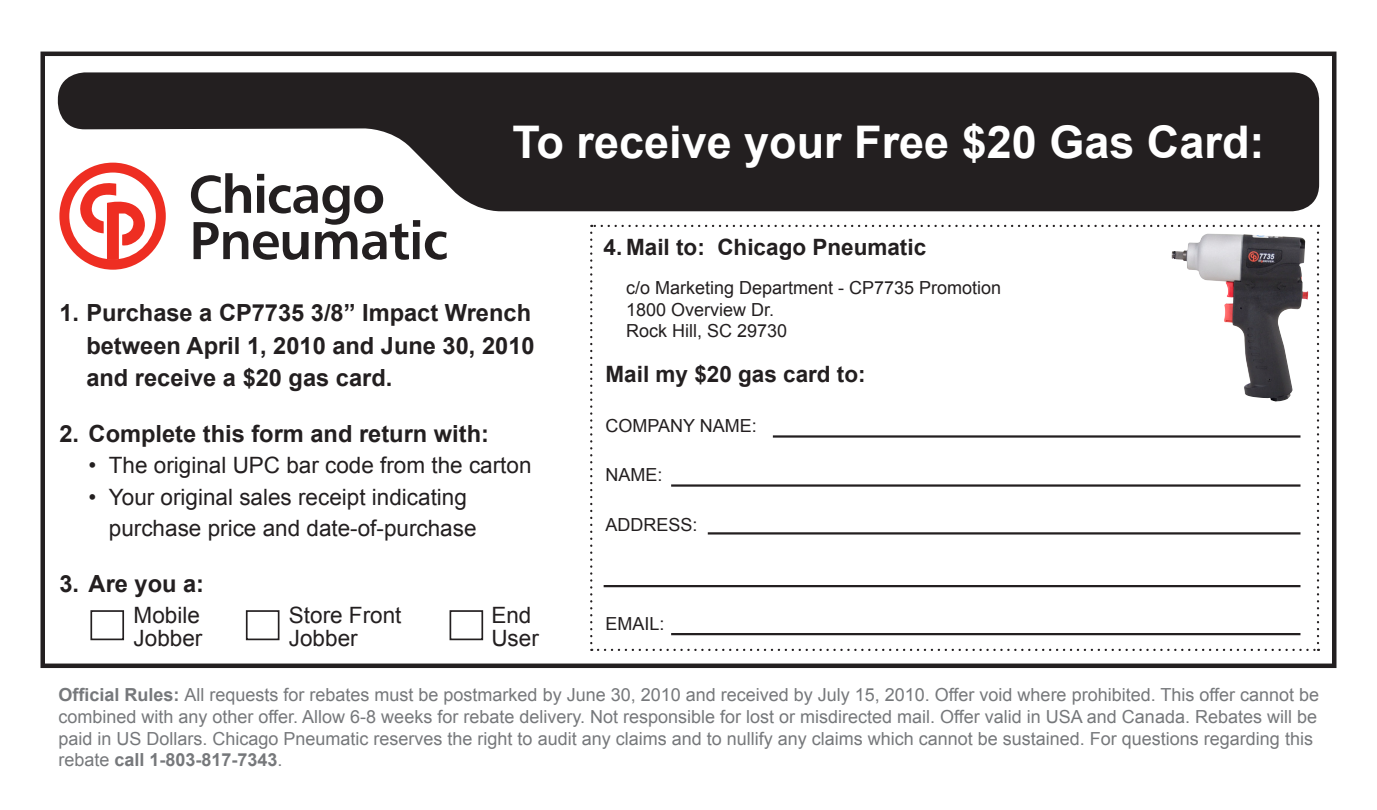
<style>
.page{position:relative;width:1377px;height:810px;background:#fff}
.page>*{position:absolute;margin:0;border:0;box-sizing:border-box;transform-origin:0 0}
.t1{font:700 45px "Arial";color:#fff}
.t2{font:700 23.62px/32.9px "Arial";color:#231f20}
.t3{font:22.5px/31.5px "Arial";color:#231f20}
.t4{font:700 22.5px "Arial";color:#231f20}
.t5{font:18px/21.6px "Arial";color:#76787b}
.t6{font:18px "Arial";color:#231f20}
.s1{font-weight:700}
</style>
<div class="page">
<div style="left:40px;top:52px;width:1296px;height:616px;border:4px solid #231f20"></div>
<svg style="left:590px;top:233px;width:2px;height:418px"></svg>
<svg style="left:598px;top:649px;width:721px;height:2px"></svg>
<svg style="left:1317px;top:225px;width:2px;height:418px"></svg>
<svg style="left:591px;top:225px;width:720px;height:2px"></svg>
<svg style="left:58px;top:72px;width:1261px;height:139px;fill:#231f20"></svg>
<hr style="left:671px;top:484px;width:629px;height:3px;background:#231f20">
<hr style="left:773px;top:435px;width:527px;height:3px;background:#231f20">
<hr style="left:708px;top:532px;width:593px;height:3px;background:#231f20">
<hr style="left:671px;top:633px;width:629px;height:2px;background:#231f20">
<hr style="left:604px;top:585px;width:696px;height:2px;background:#231f20">
<svg style="left:191px;top:173px;width:218px;height:87px"></svg>
<div style="left:413px;top:232px;width:7px;height:27px;background:#231f20"></div>
<div style="left:413px;top:220px;width:7px;height:7px;background:#231f20"></div>
<svg style="left:425px;top:231px;width:22px;height:29px"></svg>
<svg style="left:59px;top:163px;width:107px;height:107px"></svg>
<img style="left:1172px;top:234px;width:136px;height:168px">
<div style="left:90px;top:610px;width:34px;height:30px;border:2px solid #231f20"></div>
<div style="left:246px;top:610px;width:33px;height:30px;border:2px solid #231f20"></div>
<div style="left:450px;top:610px;width:33px;height:30px;border:2px solid #231f20"></div>
<p class="t1" style="left:512px;top:117px;width:753px">To receive your Free $20 Gas Card:</p>
<p class="t2" style="left:86px;top:296px;width:450px;text-indent:-27px">1. Purchase a CP7735 3/8” Impact Wrench between April 1, 2010 and June 30, 2010 and receive a $20 gas card.</p>
<p class="t2" style="left:59px;top:417px;width:431px">2. Complete this form and return with:</p>
<p class="t3" style="left:89px;top:450px;width:444px">• The original UPC bar code from the carton</p>
<p class="t3" style="left:109px;top:481px;width:369px;text-indent:-20px">• Your original sales receipt indicating purchase price and date-of-purchase</p>
<p class="t2" style="left:59px;top:567px;width:146px">3. Are you a:</p>
<p class="t3" style="left:134px;top:599px;width:68px">Mobile</p>
<p class="t3" style="left:289px;top:599px;width:114px">Store Front</p>
<p class="t3" style="left:491px;top:599px;width:42px">End</p>
<p class="t3" style="left:134px;top:622px;width:70px">Jobber</p>
<p class="t3" style="left:289px;top:622px;width:70px">Jobber</p>
<p class="t3" style="left:491px;top:622px;width:49px">User</p>
<p class="t4" style="left:604px;top:234px;width:324px">4. Mail to: Chicago Pneumatic</p>
<p class="t6" style="left:626px;top:278px;width:377px">c/o Marketing Department - CP7735 Promotion</p>
<p class="t6" style="left:626px;top:299px;width:150px">1800 Overview Dr.</p>
<p class="t6" style="left:626px;top:321px;width:163px">Rock Hill, SC 29730</p>
<p class="t4" style="left:606px;top:361px;width:262px">Mail my $20 gas card to:</p>
<p class="t6" style="left:606px;top:415px;width:153px">COMPANY NAME:</p>
<p class="t6" style="left:606px;top:465px;width:59px">NAME:</p>
<p class="t6" style="left:606px;top:514px;width:94px">ADDRESS:</p>
<p class="t6" style="left:606px;top:613px;width:61px">EMAIL:</p>
<p class="t5" style="left:58px;top:684px;width:1262px"><span class="s1">Official Rules:</span> All requests for rebates must be postmarked by June 30, 2010 and received by July 15, 2010. Offer void where prohibited. This offer cannot be combined with any other offer. Allow 6-8 weeks for rebate delivery. Not responsible for lost or misdirected mail. Offer valid in USA and Canada. Rebates will be paid in US Dollars. Chicago Pneumatic reserves the right to audit any claims and to nullify any claims which cannot be sustained. For questions regarding this rebate <span class="s1">call 1-803-817-7343</span>.</p>
</div>
